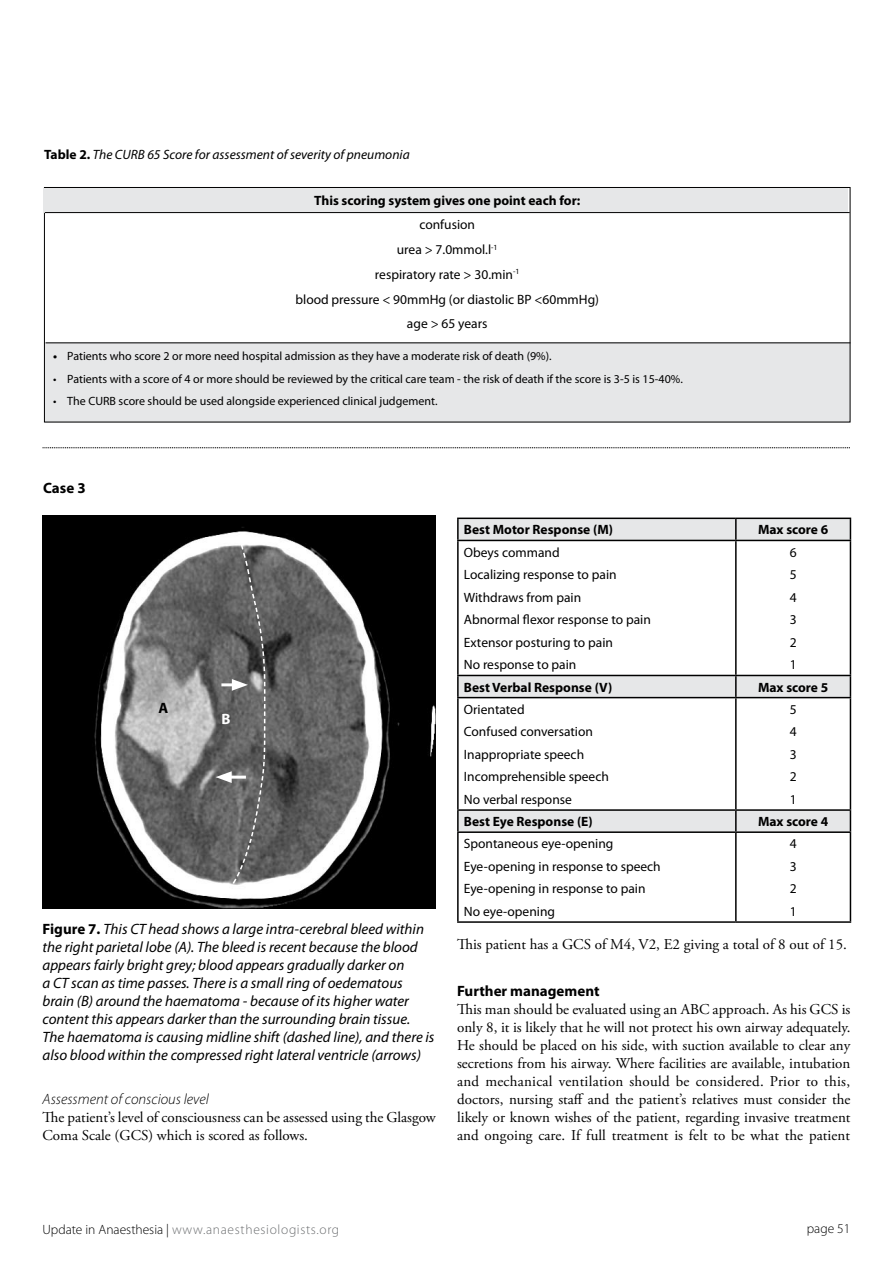
<style>
.page{position:relative;width:893px;height:1263px;background:#fff}
.page>*{position:absolute;margin:0;border:0;box-sizing:border-box;transform-origin:0 0}
.t1{font:15px/18px "Adobe Garamond Pro";color:#000}
.t2{font:italic 15px/18px "Myriad Pro";color:#000}
.t3{font:italic 300 15px "Myriad Pro";color:#000}
.t4{font:700 15px "Myriad Pro";color:#000}
.t5{font:700 15px "Myriad Pro";color:#fff}
.t6{font:13.5px/22.5px "Myriad Pro";color:#000}
.t7{font:700 13.5px "Myriad Pro";color:#000}
.t8{font:italic 13.5px "Myriad Pro";color:#000}
.t9{font:300 13.5px "Myriad Pro";letter-spacing:.05em;color:#6d6f71}
.t10{font:300 13.5px "Myriad Pro";color:#000}
.t11{font:12px "Myriad Pro";color:#000}
.s1{font-weight:700;font-style:normal}
.s2{font-weight:700}
.s3{color:#000}
</style>
<div class="page">
<svg style="left:459px;top:519px;width:391px;height:312px"></svg>
<hr style="left:457px;top:518px;width:279px;height:1px;background:#000">
<hr style="left:457px;top:519px;width:2px;height:21px;background:#000">
<hr style="left:736px;top:518px;width:115px;height:1px;background:#000">
<hr style="left:735px;top:519px;width:2px;height:21px;background:#000">
<svg style="left:850px;top:519px;width:1px;height:21px"></svg>
<hr style="left:457px;top:540px;width:279px;height:1px;background:#000">
<hr style="left:457px;top:541px;width:2px;height:134px;background:#000">
<hr style="left:736px;top:540px;width:115px;height:1px;background:#000">
<hr style="left:735px;top:541px;width:2px;height:134px;background:#000">
<hr style="left:850px;top:541px;width:1px;height:134px;background:#000">
<hr style="left:457px;top:675px;width:279px;height:1px;background:#000">
<hr style="left:457px;top:676px;width:2px;height:21px;background:#000">
<hr style="left:736px;top:675px;width:115px;height:1px;background:#000">
<hr style="left:735px;top:676px;width:2px;height:21px;background:#000">
<svg style="left:850px;top:676px;width:1px;height:21px"></svg>
<hr style="left:457px;top:697px;width:279px;height:1px;background:#000">
<hr style="left:457px;top:698px;width:2px;height:111px;background:#000">
<hr style="left:736px;top:697px;width:115px;height:1px;background:#000">
<hr style="left:735px;top:698px;width:2px;height:111px;background:#000">
<hr style="left:850px;top:698px;width:1px;height:111px;background:#000">
<hr style="left:457px;top:809px;width:279px;height:2px;background:#000">
<hr style="left:457px;top:811px;width:2px;height:20px;background:#000">
<hr style="left:736px;top:809px;width:115px;height:2px;background:#000">
<hr style="left:735px;top:811px;width:2px;height:20px;background:#000">
<svg style="left:850px;top:811px;width:1px;height:20px"></svg>
<hr style="left:457px;top:831px;width:279px;height:2px;background:#000">
<hr style="left:457px;top:833px;width:2px;height:88px;background:#000">
<hr style="left:736px;top:831px;width:115px;height:2px;background:#000">
<hr style="left:735px;top:833px;width:2px;height:88px;background:#000">
<hr style="left:850px;top:833px;width:1px;height:88px;background:#000">
<hr style="left:457px;top:921px;width:279px;height:2px;background:#000">
<hr style="left:736px;top:921px;width:115px;height:2px;background:#000">
<img style="left:43px;top:515px;width:393px;height:393px">
<svg style="left:216px;top:530px;width:50px;height:355px;background:#6d6d6d"></svg>
<div style="left:45px;top:342px;width:805px;height:80px;background:#e6e7e8"></div>
<div style="left:43px;top:188px;width:805px;height:25px;background:#e6e7e8"></div>
<hr style="left:45px;top:212px;width:805px;height:1px;background:#000">
<hr style="left:46px;top:343px;width:804px;height:1px;background:#000">
<svg style="left:43px;top:447px;width:807px;height:1px"></svg>
<p class="t8" style="left:44px;top:146px;width:367px"><span class="s1">Table 2.</span> The CURB 65 Score for assessment of severity of pneumonia</p>
<p class="t7" style="left:314px;top:191px;width:268px">This scoring system gives one point each for:</p>
<p class="t6" style="left:295px;top:212px;width:305px;line-height:24.8px;text-align:center">confusion<br>urea &gt; 7.0mmol.l<sup>-1<br></sup>respiratory rate &gt; 30.min<sup>-1<br></sup>blood pressure &lt; 90mmHg (or diastolic BP &lt;60mmHg) age &gt; 65 years</p>
<p class="t11" style="left:53px;top:348px;width:500px"><span class="s2">•</span> Patients who score 2 or more need hospital admission as they have a moderate risk of death (9%).</p>
<p class="t11" style="left:53px;top:371px;width:631px">• Patients with a score of 4 or more should be reviewed by the critical care team - the risk of death if the score is 3-5 is 15-40%.</p>
<p class="t11" style="left:53px;top:394px;width:386px">• The CURB score should be used alongside experienced clinical judgement.</p>
<p class="t4" style="left:43px;top:478px;width:44px">Case 3</p>
<p class="t4" style="left:159px;top:698px;width:11px">A</p>
<p class="t5" style="left:221px;top:709px;width:11px">B</p>
<p class="t2" style="left:43px;top:920px;width:394px"><span class="s1">Figure 7.</span> This CT head shows a large intra-cerebral bleed within the right parietal lobe (A). The bleed is recent because the blood appears fairly bright grey; blood appears gradually darker on<br>a CT scan as time passes. There is a small ring of oedematous brain (B) around the haematoma - because of its higher water content this appears darker than the surrounding brain tissue.<br>The haematoma is causing midline shift (dashed line), and there is also blood within the compressed right lateral ventricle (arrows)</p>
<p class="t3" style="left:43px;top:1090px;width:168px">Assessment of conscious level</p>
<p class="t1" style="left:43px;top:1108px;width:395px">The patient’s level of consciousness can be assessed using the Glasgow<br>Coma Scale (GCS) which is scored as follows.</p>
<p class="t7" style="left:464px;top:521px;width:151px">Best Motor Response (M)</p>
<p class="t7" style="left:758px;top:521px;width:72px">Max score 6</p>
<p class="t6" style="left:464px;top:541px;width:189px">Obeys command<br>Localizing response to pain<br>Withdraws from pain<br>Abnormal flexor response to pain<br>Extensor posturing to pain<br>No response to pain</p>
<p class="t6" style="left:790px;top:540px;width:8px;text-align:justify">6<br>5<br>4<br>3<br>2<br>1</p>
<p class="t7" style="left:464px;top:678px;width:150px">Best Verbal Response (V)</p>
<p class="t7" style="left:758px;top:678px;width:72px">Max score 5</p>
<p class="t6" style="left:464px;top:698px;width:147px">Orientated<br>Confused conversation<br>Inappropriate speech<br>Incomprehensible speech<br>No verbal response</p>
<p class="t6" style="left:790px;top:698px;width:8px;text-align:justify">5<br>4<br>3<br>2<br>1</p>
<p class="t7" style="left:464px;top:813px;width:130px">Best Eye Response (E)</p>
<p class="t7" style="left:758px;top:813px;width:72px">Max score 4</p>
<p class="t6" style="left:464px;top:832px;width:198px">Spontaneous eye-opening<br>Eye-opening in response to speech<br>Eye-opening in response to pain<br>No eye-opening</p>
<p class="t6" style="left:790px;top:832px;width:8px;text-align:justify">4<br>3<br>2<br>1</p>
<p class="t1" style="left:457px;top:935px;width:391px">This patient has a GCS of M4, V2, E2 giving a total of 8 out of 15.</p>
<p class="t4" style="left:457px;top:981px;width:144px">Further management</p>
<p class="t1" style="left:457px;top:1000px;width:395px;text-align:justify">This man should be evaluated using an ABC approach. As his GCS is only 8, it is likely that he will not protect his own airway adequately.<br>He should be placed on his side, with suction available to clear any secretions from his airway. Where facilities are available, intubation and mechanical ventilation should be considered. Prior to this, doctors, nursing staff and the patient’s relatives must consider the likely or known wishes of the patient, regarding invasive treatment and ongoing care. If full treatment is felt to be what the patient</p>
<p class="t9" style="left:43px;top:1221px;width:298px"><span class="s3">Update in Anaesthesia |</span> www.anaesthesiologists.org</p>
<p class="t10" style="left:807px;top:1221px;width:45px">page 51</p>
</div>
